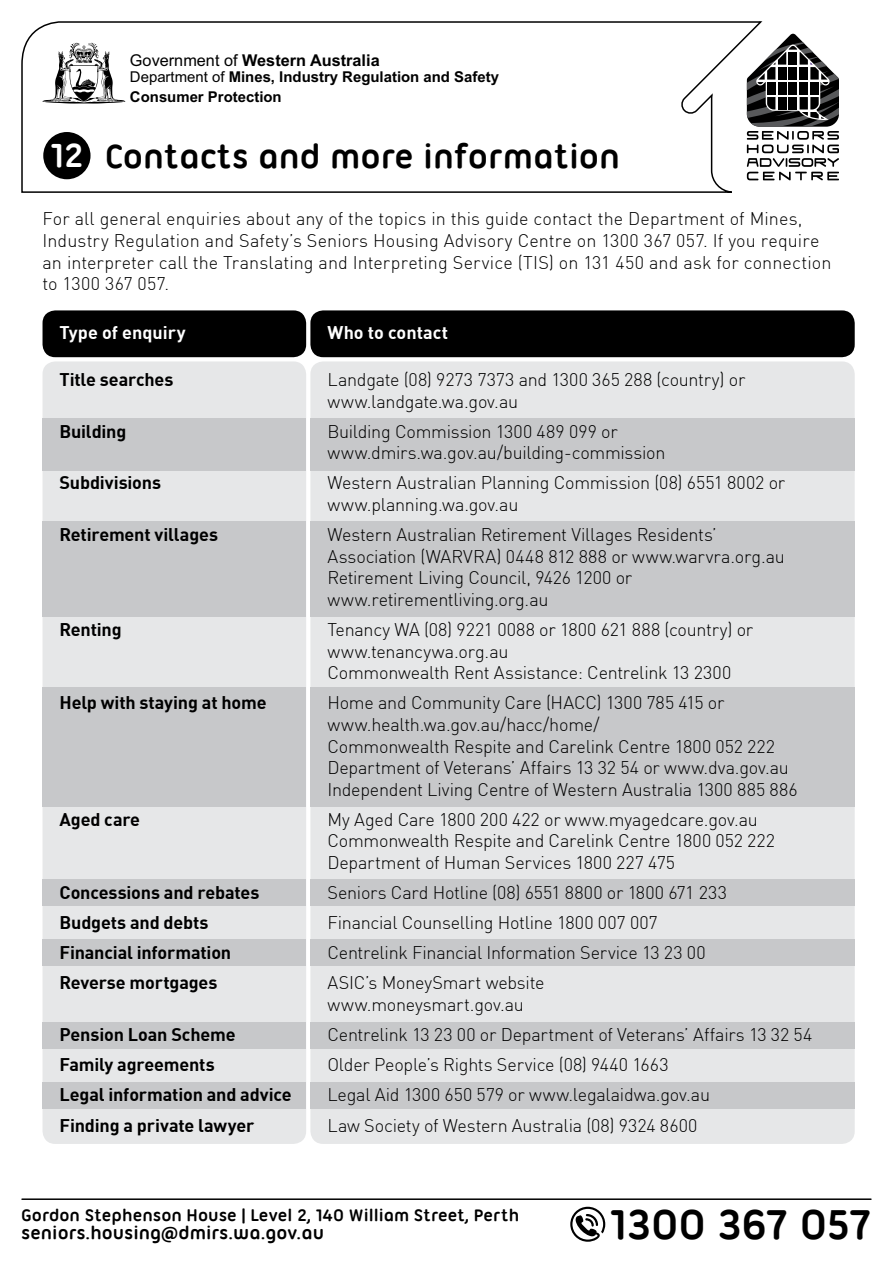
<style>
.page{position:relative;width:893px;height:1263px;background:#fff}
.page>*{position:absolute;margin:0;border:0;box-sizing:border-box;transform-origin:0 0}
.t1{font:700 45px "Ubuntu Titling";color:#000}
.t2{font:700 36px "Ubuntu Titling";color:#000}
.t3{font:700 36px "Ubuntu Titling";color:#fff}
.t4{font:700 19.5px "Ubuntu Titling";color:#000}
.text{font:300 18px/21.6px "DIN";letter-spacing:-.01em;color:#000}
.text-2{font:700 18px "DIN";letter-spacing:-.01em;color:#000}
.t5{font:700 18px "Ubuntu Titling";color:#000}
.text-3{font:700 18px "DIN";color:#fff}
.t6{font:700 16.35px "Arial";color:#000}
.t7{font:700 14.85px/20.1px "Arial";color:#000}
.s1{font-weight:400}
</style>
<div class="page">
<div style="left:310px;top:310px;width:545px;height:47px;background:#000;border-radius:13px"></div>
<div style="left:43px;top:310px;width:263px;height:47px;background:#000;border-radius:13px"></div>
<div style="left:310px;top:361px;width:545px;height:783px;background:#e6e7e8;border-radius:13px"></div>
<div style="left:43px;top:361px;width:263px;height:783px;background:#e6e7e8;border-radius:13px"></div>
<div style="left:310px;top:418px;width:545px;height:52px;background:#c7c8ca"></div>
<div style="left:43px;top:418px;width:263px;height:52px;background:#c7c8ca"></div>
<div style="left:310px;top:521px;width:545px;height:96px;background:#c7c8ca"></div>
<div style="left:43px;top:521px;width:263px;height:96px;background:#c7c8ca"></div>
<div style="left:310px;top:688px;width:545px;height:119px;background:#c7c8ca"></div>
<div style="left:43px;top:688px;width:263px;height:119px;background:#c7c8ca"></div>
<div style="left:310px;top:880px;width:545px;height:26px;background:#c7c8ca"></div>
<div style="left:43px;top:880px;width:263px;height:26px;background:#c7c8ca"></div>
<div style="left:310px;top:940px;width:545px;height:26px;background:#c7c8ca"></div>
<div style="left:43px;top:940px;width:263px;height:26px;background:#c7c8ca"></div>
<div style="left:310px;top:1022px;width:545px;height:26px;background:#c7c8ca"></div>
<div style="left:43px;top:1022px;width:263px;height:26px;background:#c7c8ca"></div>
<div style="left:310px;top:1083px;width:545px;height:26px;background:#c7c8ca"></div>
<div style="left:43px;top:1083px;width:263px;height:26px;background:#c7c8ca"></div>
<svg style="left:770px;top:34px;width:69px;height:146px"></svg>
<svg style="left:21px;top:21px;width:749px;height:172px"></svg>
<svg style="left:570px;top:1207px;width:35px;height:35px"></svg>
<hr style="left:22px;top:1198px;width:849px;height:2px;background:#000">
<p class="t6" style="left:130px;top:49px;width:251px"><span class="s1">Government of</span> Western Australia</p>
<p class="t7" style="left:130px;top:67px;width:371px"><span class="s1">Department of</span> Mines, Industry Regulation and Safety<br>Consumer Protection</p>
<p class="t3" style="left:50px;top:135px;width:35px">12</p>
<p class="t2" style="left:105px;top:135px;width:517px">Contacts and more information</p>
<p class="text" style="left:43px;top:208px;width:790px">For all general enquiries about any of the topics in this guide contact the Department of Mines, Industry Regulation and Safety’s Seniors Housing Advisory Centre on 1300 367 057. If you require an interpreter call the Translating and Interpreting Service (TIS) on 131 450 and ask for connection to 1300 367 057.</p>
<p class="text-3" style="left:60px;top:321px;width:127px">Type of enquiry</p>
<p class="text-3" style="left:327px;top:321px;width:122px">Who to contact</p>
<p class="text-2" style="left:60px;top:368px;width:115px">Title searches</p>
<p class="text" style="left:327px;top:368px;width:419px">Landgate (08) 9273 7373 and 1300 365 288 (country) or www.landgate.wa.gov.au</p>
<p class="text-2" style="left:60px;top:419px;width:68px">Building</p>
<p class="text" style="left:327px;top:420px;width:339px">Building Commission 1300 489 099 or www.dmirs.wa.gov.au/building-commission</p>
<p class="text-2" style="left:60px;top:471px;width:103px">Subdivisions</p>
<p class="text" style="left:327px;top:472px;width:459px">Western Australian Planning Commission (08) 6551 8002 or www.planning.wa.gov.au</p>
<p class="text-2" style="left:60px;top:523px;width:160px">Retirement villages</p>
<p class="text" style="left:327px;top:524px;width:459px">Western Australian Retirement Villages Residents’ Association (WARVRA) 0448 812 888 or www.warvra.org.au Retirement Living Council, 9426 1200 or www.retirementliving.org.au</p>
<p class="text-2" style="left:60px;top:618px;width:64px">Renting</p>
<p class="text" style="left:327px;top:618px;width:427px">Tenancy WA (08) 9221 0088 or 1800 621 888 (country) or www.tenancywa.org.au<br>Commonwealth Rent Assistance: Centrelink 13 2300</p>
<p class="text-2" style="left:60px;top:691px;width:209px">Help with staying at home</p>
<p class="text" style="left:327px;top:692px;width:472px">Home and Community Care (HACC) 1300 785 415 or www.health.wa.gov.au/hacc/home/<br>Commonwealth Respite and Carelink Centre 1800 052 222<br>Department of Veterans’ Affairs 13 32 54 or www.dva.gov.au Independent Living Centre of Western Australia 1300 885 886</p>
<p class="text-2" style="left:60px;top:807px;width:82px">Aged care</p>
<p class="text" style="left:327px;top:808px;width:449px">My Aged Care 1800 200 422 or www.myagedcare.gov.au<br>Commonwealth Respite and Carelink Centre 1800 052 222<br>Department of Human Services 1800 227 475</p>
<p class="text-2" style="left:60px;top:881px;width:201px">Concessions and rebates</p>
<p class="text" style="left:327px;top:882px;width:401px">Seniors Card Hotline (08) 6551 8800 or 1800 671 233</p>
<p class="text-2" style="left:60px;top:911px;width:151px">Budgets and debts</p>
<p class="text" style="left:327px;top:912px;width:332px">Financial Counselling Hotline 1800 007 007</p>
<p class="text-2" style="left:60px;top:941px;width:173px">Financial information</p>
<p class="text" style="left:327px;top:942px;width:380px">Centrelink Financial Information Service 13 23 00</p>
<p class="text-2" style="left:60px;top:971px;width:159px">Reverse mortgages</p>
<p class="text" style="left:327px;top:972px;width:219px">ASIC’s MoneySmart website www.moneysmart.gov.au</p>
<p class="text-2" style="left:60px;top:1023px;width:178px">Pension Loan Scheme</p>
<p class="text" style="left:327px;top:1024px;width:486px">Centrelink 13 23 00 or Department of Veterans’ Affairs 13 32 54</p>
<p class="text-2" style="left:60px;top:1053px;width:157px">Family agreements</p>
<p class="text" style="left:327px;top:1054px;width:343px">Older People’s Rights Service (08) 9440 1663</p>
<p class="text-2" style="left:60px;top:1083px;width:234px">Legal information and advice</p>
<p class="text" style="left:327px;top:1084px;width:384px">Legal Aid 1300 650 579 or www.legalaidwa.gov.au</p>
<p class="text-2" style="left:60px;top:1113px;width:196px">Finding a private lawyer</p>
<p class="text" style="left:327px;top:1114px;width:371px">Law Society of Western Australia (08) 9324 8600</p>
<p class="t5" style="left:21px;top:1204px;width:499px">Gordon Stephenson House | Level 2, 140 William Street, Perth</p>
<p class="t4" style="left:21px;top:1221px;width:304px">seniors.housing@dmirs.wa.gov.au</p>
<p class="t1" style="left:610px;top:1198px;width:263px">1300 367 057</p>
</div>
